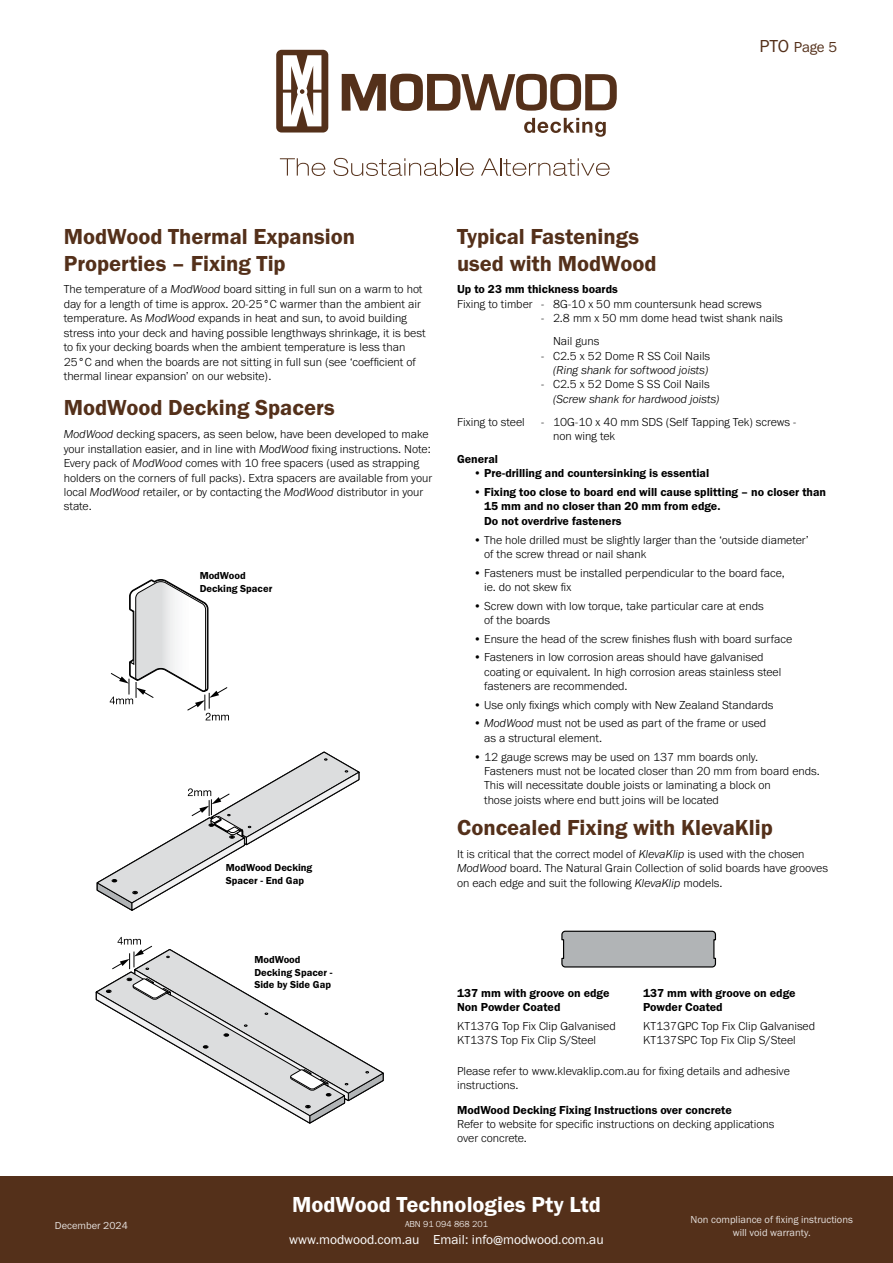
<style>
.page{position:relative;width:893px;height:1263px;background:#fff}
.page>*{position:absolute;margin:0;border:0;box-sizing:border-box;transform-origin:0 0}
.t1{font:22.5px/27px "Franklin Gothic URW Dem";color:#54301a}
.t2{font:22.5px "Franklin Gothic URW Dem";color:#fff}
.t3{font:15px "Franklin Gothic URW Boo";color:#54301a}
.t4{font:13.5px "Franklin Gothic URW Boo";color:#fff}
.t5{font:300 12px/14.4px "Franklin Gothic URW";color:#000}
.t6{font:12px/14.4px "Franklin Gothic URW Dem";color:#000}
.t7{font:italic 300 12px "Franklin Gothic URW";color:#000}
.t8{font:10.5px/12.6px "Franklin Gothic URW Dem";color:#000}
.t9{font:10.5px/12.6px "Franklin Gothic URW Boo";color:#e5e0dd;text-align:center}
.t10{font:300 9px "Franklin Gothic URW";color:#fff}
.s1{font-size:18px}
.s2{font-style:italic}
</style>
<div class="page">
<svg style="left:276px;top:50px;width:52px;height:83px"></svg>
<svg style="left:342px;top:74px;width:275px;height:37px"></svg>
<svg style="left:524px;top:118px;width:82px;height:19px"></svg>
<svg style="left:280px;top:158px;width:45px;height:18px"></svg>
<svg style="left:333px;top:158px;width:141px;height:18px"></svg>
<svg style="left:481px;top:158px;width:129px;height:18px"></svg>
<svg style="left:561px;top:930px;width:155px;height:38px;background:#a6a9ab"></svg>
<svg style="left:110px;top:579px;width:119px;height:141px"></svg>
<svg style="left:96px;top:751px;width:264px;height:160px"></svg>
<svg style="left:96px;top:937px;width:288px;height:187px"></svg>
<div style="left:0;top:1176px;width:893px;height:87px;background:#54301a"></div>
<p class="t3" style="left:759px;top:37px;width:79px"><span class="s1">PTO</span> Page 5</p>
<h1 class="t1" style="left:64px;top:222px;width:293px">ModWood Thermal Expansion<br>Properties – Fixing Tip</h1>
<p class="t5" style="left:64px;top:282px;width:363px">The temperature of a <span class="s2">ModWood</span> board sitting in full sun on a warm to hot day for a length of time is approx. 20-25°C warmer than the ambient air temperature. As <span class="s2">ModWood</span> expands in heat and sun, to avoid building stress into your deck and having possible lengthways shrinkage, it is best to fix your decking boards when the ambient temperature is less than 25°C and when the boards are not sitting in full sun (see ‘coefficient of thermal linear expansion’ on our website).</p>
<h1 class="t1" style="left:64px;top:394px;width:272px">ModWood Decking Spacers</h1>
<p class="t5" style="left:64px;top:427px;width:370px"><span class="s2">ModWood</span> decking spacers, as seen below, have been developed to make your installation easier, and in line with <span class="s2">ModWood</span> fixing instructions. Note:<br>Every pack of <span class="s2">ModWood</span> comes with 10 free spacers (used as strapping holders on the corners of full packs). Extra spacers are available from your local <span class="s2">ModWood</span> retailer, or by contacting the <span class="s2">ModWood</span> distributor in your state.</p>
<p class="t8" style="left:200px;top:569px;width:74px">ModWood<br>Decking Spacer</p>
<p class="t8" style="left:226px;top:861px;width:88px">ModWood Decking<br>Spacer - End Gap</p>
<h1 class="t1" style="left:457px;top:222px;width:201px">Typical Fastenings used with ModWood</h1>
<p class="t6" style="left:457px;top:282px;width:162px">Up to 23 mm thickness boards</p>
<p class="t5" style="left:457px;top:296px;width:306px">Fixing to timber - 8G-10 x 50 mm countersunk head screws</p>
<p class="t5" style="left:553px;top:307px;width:231px;line-height:23px;text-indent:-12px">- 2.8 mm x 50 mm dome head twist shank nails<br>Nail guns</p>
<p class="t5" style="left:541px;top:348px;width:171px">- C2.5 x 52 Dome R SS Coil Nails</p>
<p class="t7" style="left:553px;top:362px;width:157px">(Ring shank for softwood joists)</p>
<p class="t5" style="left:541px;top:377px;width:170px">- C2.5 x 52 Dome S SS Coil Nails</p>
<p class="t7" style="left:553px;top:391px;width:168px">(Screw shank for hardwood joists)</p>
<p class="t5" style="left:457px;top:414px;width:69px">Fixing to steel</p>
<p class="t5" style="left:553px;top:414px;width:245px;text-indent:-12px">- 10G-10 x 40 mm SDS (Self Tapping Tek) screws - non wing tek</p>
<p class="t6" style="left:457px;top:452px;width:43px">General</p>
<p class="t6" style="left:474px;top:466px;width:237px">• Pre-drilling and countersinking is essential</p>
<p class="t6" style="left:484px;top:485px;width:344px;text-indent:-10px">• Fixing too close to board end will cause splitting – no closer than<br>15 mm and no closer than 20 mm from edge.<br>Do not overdrive fasteners</p>
<p class="t5" style="left:484px;top:532px;width:326px;text-indent:-10px">• The hole drilled must be slightly larger than the ‘outside diameter’ of the screw thread or nail shank</p>
<p class="t5" style="left:484px;top:565px;width:302px;text-indent:-10px">• Fasteners must be installed perpendicular to the board face, ie. do not skew fix</p>
<p class="t5" style="left:484px;top:598px;width:281px;text-indent:-10px">• Screw down with low torque, take particular care at ends of the boards</p>
<p class="t5" style="left:474px;top:631px;width:320px">• Ensure the head of the screw finishes flush with board surface</p>
<p class="t5" style="left:484px;top:650px;width:299px;text-indent:-10px">• Fasteners in low corrosion areas should have galvanised coating or equivalent. In high corrosion areas stainless steel fasteners are recommended.</p>
<p class="t5" style="left:474px;top:697px;width:301px">• Use only fixings which comply with New Zealand Standards</p>
<p class="t5" style="left:484px;top:716px;width:284px;text-indent:-10px"><span class="s2">• ModWood</span> must not be used as part of the frame or used as a structural element.</p>
<p class="t5" style="left:484px;top:749px;width:337px;text-indent:-10px">• 12 gauge screws may be used on 137 mm boards only.<br>Fasteners must not be located closer than 20 mm from board ends.<br>This will necessitate double joists or laminating a block on<br>those joists where end butt joins will be located</p>
<h1 class="t1" style="left:457px;top:814px;width:317px">Concealed Fixing with KlevaKlip</h1>
<p class="t5" style="left:457px;top:846px;width:372px">It is critical that the correct model of <span class="s2">KlevaKlip</span> is used with the chosen<br><span class="s2">ModWood</span> board. The Natural Grain Collection of solid boards have grooves on each edge and suit the following <span class="s2">KlevaKlip</span> models.</p>
<p class="t8" style="left:254px;top:953px;width:79px">ModWood<br>Decking Spacer -<br>Side by Side Gap</p>
<p class="t6" style="left:457px;top:985px;width:154px">137 mm with groove on edge<br>Non Powder Coated</p>
<p class="t5" style="left:457px;top:1018px;width:160px">KT137G Top Fix Clip Galvanised<br>KT137S Top Fix Clip S/Steel</p>
<p class="t6" style="left:643px;top:985px;width:154px">137 mm with groove on edge<br>Powder Coated</p>
<p class="t5" style="left:643px;top:1018px;width:174px">KT137GPC Top Fix Clip Galvanised<br>KT137SPC Top Fix Clip S/Steel</p>
<p class="t5" style="left:457px;top:1063px;width:334px">Please refer to www.klevaklip.com.au for fixing details and adhesive instructions.</p>
<p class="t6" style="left:457px;top:1102px;width:276px">ModWood Decking Fixing Instructions over concrete</p>
<p class="t5" style="left:457px;top:1116px;width:319px">Refer to website for specific instructions on decking applications over concrete.</p>
<p class="t9" style="left:55px;top:1219px;width:74px">December 2024</p>
<h1 class="t2" style="left:292px;top:1191px;width:310px">ModWood Technologies Pty Ltd</h1>
<p class="t10" style="left:405px;top:1219px;width:84px">ABN 91 094 868 201</p>
<p class="t4" style="left:289px;top:1231px;width:316px">www.modwood.com.au Email: info@modwood.com.au</p>
<p class="t9" style="left:691px;top:1213px;width:164px">Non compliance of fixing instructions will void warranty.</p>
</div>
